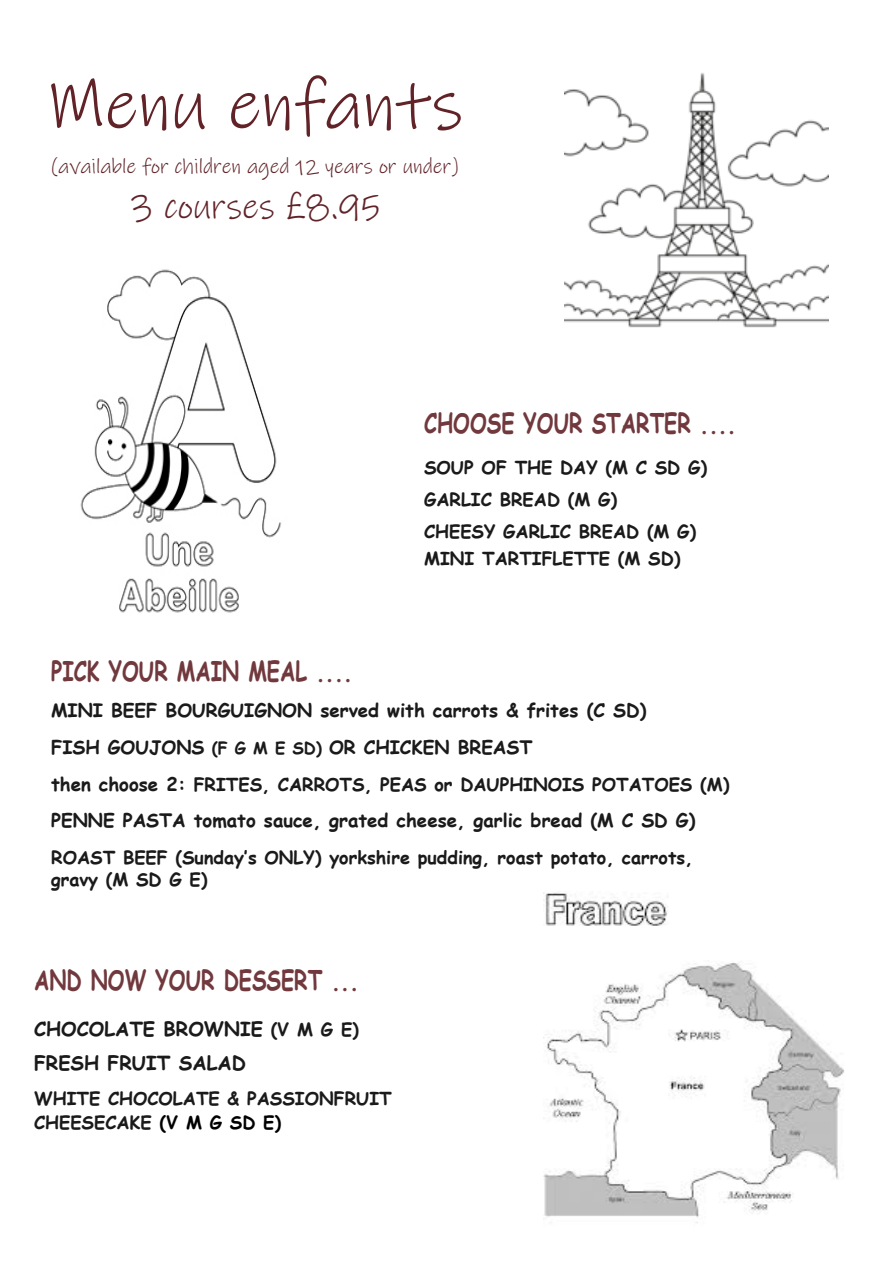
<style>
.page{position:relative;width:893px;height:1263px;background:#fff}
.page>*{position:absolute;margin:0;border:0;box-sizing:border-box;transform-origin:0 0}
.t1{font:72px "Ink Free";color:#612328}
.t2{font:36px "Ink Free";color:#612328}
.t3{font:700 27.3px "Comic Sans MS";color:#71393d;scale:.77 1}
.t4{font:21px "Ink Free";color:#612328}
.t5{font:700 19.5px "Comic Sans MS";color:#1a1a1a}
.t6{font:700 18.6px "Comic Sans MS";color:#1a1a1a}
.t7{font:700 18px/24px "Comic Sans MS";color:#1a1a1a}
.s1{font-size:16.5px}
.s2{font-size:18.6px}
.s3{font-size:18px}
.s4{color:#000}
</style>
<div class="page">
<img style="left:543px;top:892px;width:301px;height:331px">
<img style="left:564px;top:73px;width:264px;height:255px">
<img style="left:80px;top:269px;width:202px;height:344px">
<p class="t1" style="left:46px;top:54px;width:418px">Menu enfants</p>
<p class="t4" style="left:50px;top:151px;width:411px">(available for children aged 12 years or under)</p>
<p class="t2" style="left:129px;top:181px;width:253px">3 courses £8.95</p>
<p class="t3" style="left:424px;top:403px;width:407px">CHOOSE YOUR STARTER ....</p>
<p class="t7" style="left:424px;top:455px;width:284px">SOUP OF THE DAY (M C SD G)</p>
<p class="t7" style="left:424px;top:487px;width:194px">GARLIC BREAD (M G)</p>
<p class="t7" style="left:424px;top:517px;width:273px;line-height:27px">CHEESY GARLIC BREAD (M G)<br>MINI TARTIFLETTE (M SD)</p>
<p class="t3" style="left:51px;top:651px;width:393px">PICK YOUR MAIN MEAL ....</p>
<p class="t6" style="left:51px;top:697px;width:597px">MINI BEEF BOURGUIGNON served with carrots &amp; frites (C SD)</p>
<p class="t6" style="left:51px;top:733px;width:483px">FISH GOUJONS <span class="s1">(F G M E SD)</span> OR CHICKEN BREAST</p>
<p class="t7" style="left:51px;top:771px;width:680px"><span class="s2">then choose 2:</span> FRITES, CARROTS, PEAS or DAUPHINOIS POTATOES (M)</p>
<p class="t6" style="left:51px;top:807px;width:646px">PENNE PASTA tomato sauce, grated cheese, garlic bread (M C SD G)</p>
<p class="t7" style="left:51px;top:844px;width:643px">ROAST BEEF (Sunday’s ONLY) yorkshire pudding, roast potato, carrots,</p>
<p class="t7" style="left:51px;top:867px;width:158px">gravy (M SD G E)</p>
<p class="t3" style="left:34px;top:960px;width:423px">AND NOW YOUR DESSERT ...</p>
<p class="t5" style="left:34px;top:1014px;width:326px">CHOCOLATE BROWNIE <span class="s3">(V M G E)</span></p>
<p class="t5" style="left:34px;top:1049px;width:213px">FRESH FRUIT SALAD</p>
<p class="t7" style="left:34px;top:1085px;width:359px">WHITE CHOCOLATE &amp; PASSIONFRUIT<br>CHEESECAKE <span class="s4">(V M G SD E)</span></p>
</div>
